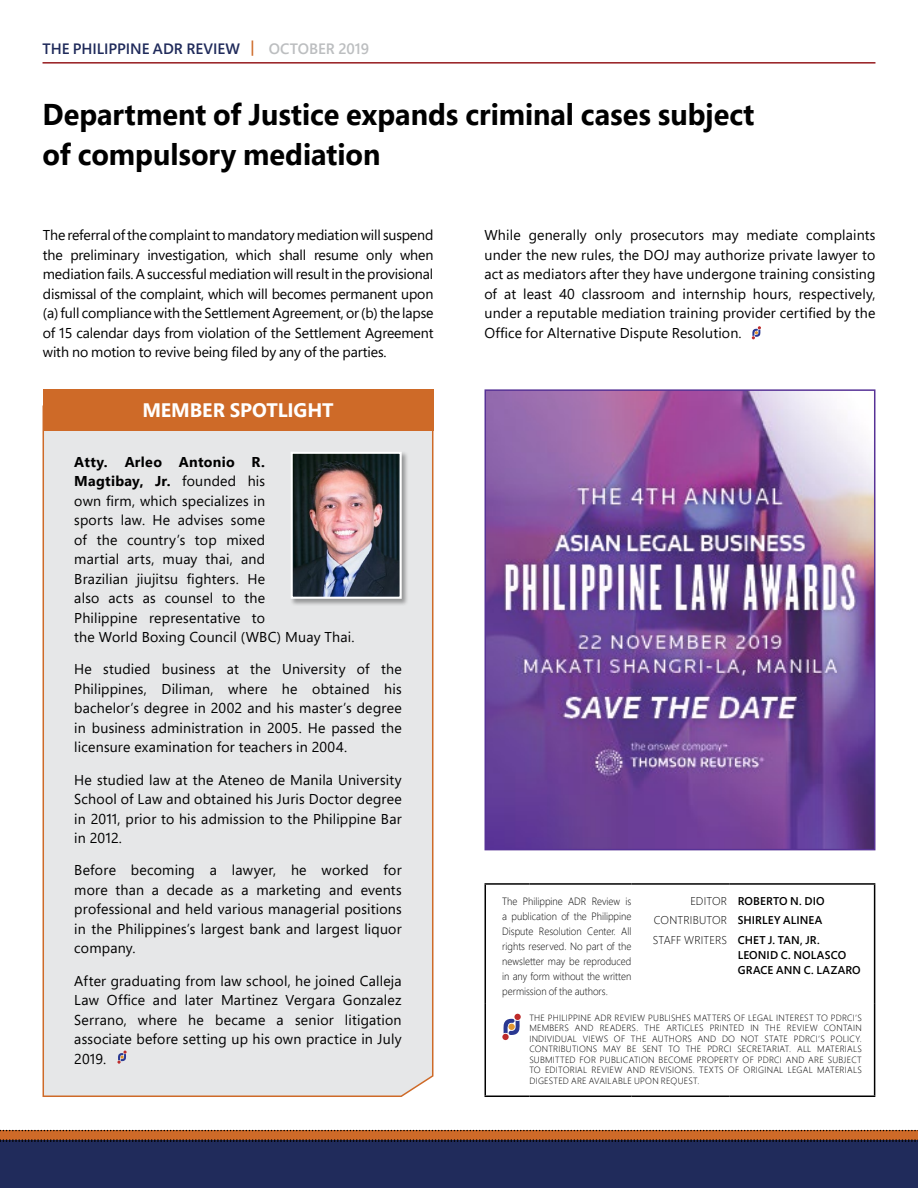
<style>
.page{position:relative;width:918px;height:1188px;background:#fff}
.page>*{position:absolute;margin:0;border:0;box-sizing:border-box;transform-origin:0 0}
.t1{font:700 30px/40.5px "Segoe Pro";color:#000;scale:.96 1}
.t2{font:700 19.5px "Segoe Pro";letter-spacing:-.005em;color:#fff}
.t3{font:600 15px "Segoe Pro";color:#202b5b}
.t4{font:14.25px/19.5px "Segoe Pro";letter-spacing:.01em;color:#000;text-align:justify}
.t5{font:600 11.25px/19.2px "Segoe Pro";letter-spacing:.01em;color:#000}
.t6{font:300 11.25px/19.2px "Segoe Pro";letter-spacing:.015em;color:#000;text-align:justify}
.t7{font:300 10.5px/15px "Segoe Pro";color:#000;text-align:justify;scale:.94 1}
.t8{font:300 9px/10.5px "Segoe Pro";letter-spacing:.025em;color:#000;text-align:justify}
.s1{color:#ce6a28}
.s2{color:#bcbec0}
.s3{font-weight:700}
</style>
<div class="page">
<hr style="left:43px;top:62px;width:832px;height:2px;background:#961b1e">
<hr style="left:485px;top:883px;width:44px;height:2px;background:#000">
<hr style="left:485px;top:885px;width:1px;height:118px;background:#000">
<hr style="left:529px;top:883px;width:102px;height:2px;background:#000">
<hr style="left:631px;top:883px;width:98px;height:2px;background:#000">
<hr style="left:729px;top:883px;width:146px;height:2px;background:#000">
<hr style="left:874px;top:885px;width:1px;height:118px;background:#000">
<hr style="left:485px;top:1003px;width:1px;height:93px;background:#000">
<hr style="left:485px;top:1096px;width:44px;height:1px;background:#000">
<hr style="left:529px;top:1096px;width:102px;height:1px;background:#000">
<hr style="left:631px;top:1096px;width:98px;height:1px;background:#000">
<hr style="left:729px;top:1096px;width:146px;height:1px;background:#000">
<hr style="left:874px;top:1003px;width:1px;height:93px;background:#000">
<div style="left:502px;top:1034px;width:7px;height:6px;background:#bd2b2b;border-radius:50%"></div>
<div style="left:514px;top:1014px;width:7px;height:6px;background:#bd2b2b;border-radius:50%"></div>
<svg style="left:503px;top:1019px;width:17px;height:16px"></svg>
<div style="left:0;top:1131px;width:918px;height:57px;background:#ce6a28"></div>
<svg style="left:0;top:1130px;width:918px;height:1px"></svg>
<div style="left:42px;top:405px;width:392px;height:692px;background:#e6e7e8"></div>
<div style="left:43px;top:389px;width:390px;height:42px;background:#ce6a28"></div>
<svg style="left:117px;top:1051px;width:10px;height:13px"></svg>
<div style="left:290px;top:451px;width:119px;height:155px;background:#000;opacity:.35"></div>
<img style="left:294px;top:455px;width:105px;height:141px">
<div style="left:291px;top:452px;width:111px;height:147px;border:2px solid #fff"></div>
<img style="left:487px;top:391px;width:386px;height:457px">
<svg style="left:752px;top:326px;width:9px;height:13px"></svg>
<div style="left:0;top:1141px;width:918px;height:47px;background:#202b5b"></div>
<svg style="left:0;top:1139px;width:918px;height:3px"></svg>
<p class="t3" style="left:43px;top:38px;width:328px">THE PHILIPPINE ADR REVIEW <span class="s1">|</span> <span class="s2">OCTOBER 2019</span></p>
<h1 class="t1" style="left:43px;top:93px;width:743px">Department of Justice expands criminal cases subject of compulsory mediation</h1>
<p class="t4" style="left:43px;top:225px;width:392px">The referral of the complaint to mandatory mediation will suspend the preliminary investigation, which shall resume only when mediation fails. A successful mediation will result in the provisional dismissal of the complaint, which will becomes permanent upon (a) full compliance with the Settlement Agreement, or (b) the lapse of 15 calendar days from violation of the Settlement Agreement with no motion to revive being filed by any of the parties.</p>
<h2 class="t2" style="left:142px;top:396px;width:193px">MEMBER SPOTLIGHT</h2>
<p class="t4" style="left:74px;top:452px;width:282px;text-align:left"><span class="s3">Atty. Arleo Antonio R.<br>Magtibay, Jr.</span> founded his<br>own firm, which specializes in<br>sports law. He advises some<br>of the country’s top mixed<br>martial arts, muay thai, and<br>Brazilian jiujitsu fighters. He<br>also acts as counsel to the<br>Philippine representative to<br>the World Boxing Council (WBC) Muay Thai.</p>
<p class="t4" style="left:74px;top:659px;width:329px">He studied business at the University of the Philippines, Diliman, where he obtained his bachelor’s degree in 2002 and his master’s degree in business administration in 2005. He passed the licensure examination for teachers in 2004.</p>
<p class="t4" style="left:74px;top:769px;width:329px">He studied law at the Ateneo de Manila University School of Law and obtained his Juris Doctor degree in 2011, prior to his admission to the Philippine Bar in 2012.</p>
<p class="t4" style="left:74px;top:860px;width:329px">Before becoming a lawyer, he worked for more than a decade as a marketing and events professional and held various managerial positions in the Philippines’s largest bank and largest liquor company.</p>
<p class="t4" style="left:74px;top:970px;width:329px">After graduating from law school, he joined Calleja Law Office and later Martinez Vergara Gonzalez Serrano, where he became a senior litigation associate before setting up his own practice in July 2019.</p>
<p class="t4" style="left:485px;top:225px;width:392px">While generally only prosecutors may mediate complaints under the new rules, the DOJ may authorize private lawyer to act as mediators after they have undergone training consisting of at least 40 classroom and internship hours, respectively, under a reputable mediation training provider certified by the Office for Alternative Dispute Resolution.</p>
<p class="t7" style="left:502px;top:893px;width:139px">The Philippine ADR Review is a publication of the Philippine Dispute Resolution Center. All rights reserved. No part of the newsletter may be reproduced in any form without the written permission of the authors.</p>
<p class="t6" style="left:653px;top:891px;width:76px;text-indent:38px">EDITOR CONTRIBUTOR STAFF WRITERS</p>
<p class="t5" style="left:738px;top:891px;width:88px">ROBERTO N. DIO<br>SHIRLEY ALINEA<br>CHET J. TAN, JR.</p>
<p class="t5" style="left:738px;top:947px;width:125px;line-height:15px">LEONID C. NOLASCO<br>GRACE ANN C. LAZARO</p>
<p class="t8" style="left:529px;top:1012px;width:334px">THE PHILIPPINE ADR REVIEW PUBLISHES MATTERS OF LEGAL INTEREST TO PDRCI’S MEMBERS AND READERS. THE ARTICLES PRINTED IN THE REVIEW CONTAIN INDIVIDUAL VIEWS OF THE AUTHORS AND DO NOT STATE PDRCI’S POLICY.<br>CONTRIBUTIONS MAY BE SENT TO THE PDRCI SECRETARIAT. ALL MATERIALS SUBMITTED FOR PUBLICATION BECOME PROPERTY OF PDRCI AND ARE SUBJECT TO EDITORIAL REVIEW AND REVISIONS. TEXTS OF ORIGINAL LEGAL MATERIALS DIGESTED ARE AVAILABLE UPON REQUEST.</p>
</div>
